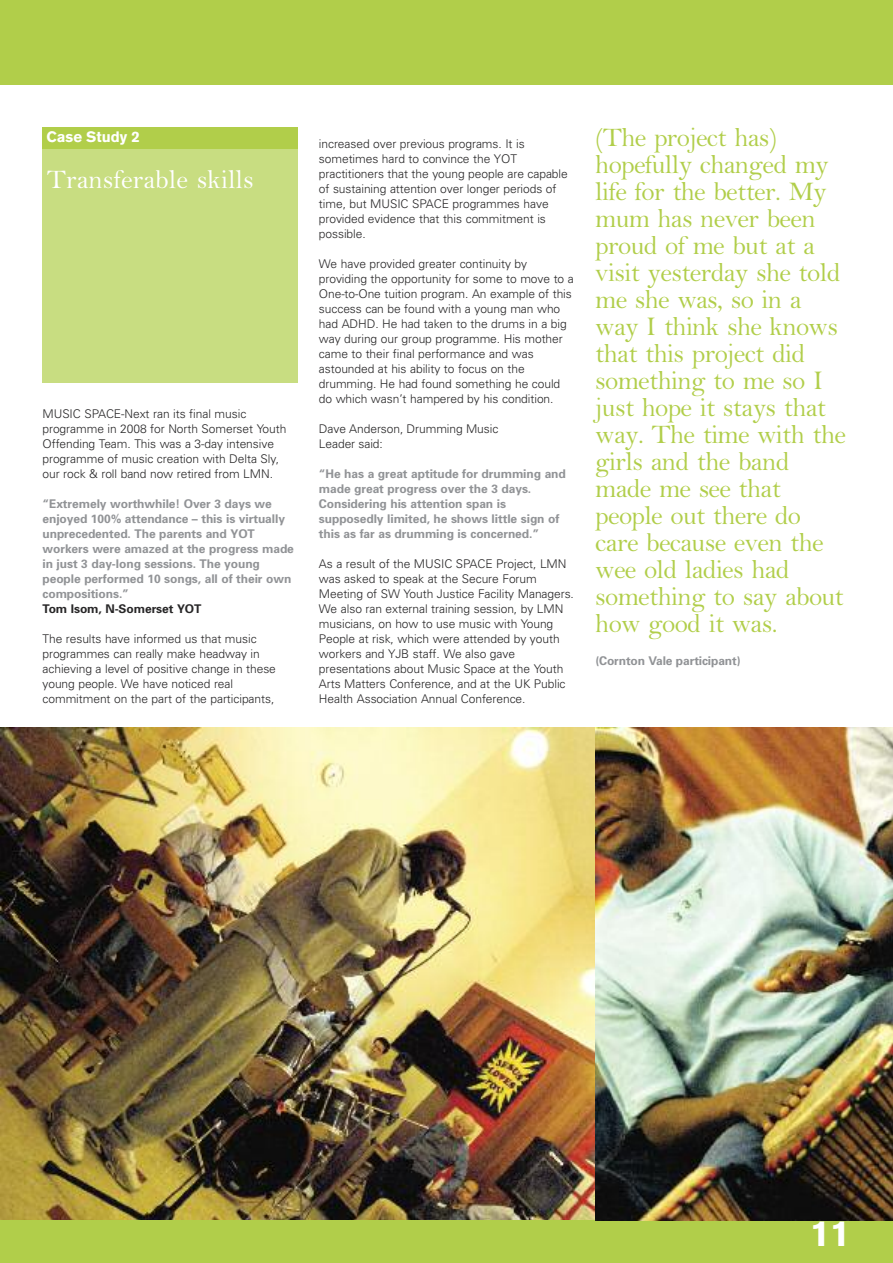
<style>
.page{position:relative;width:893px;height:1263px;background:#fff}
.page>*{position:absolute;margin:0;border:0;box-sizing:border-box;transform-origin:0 0}
.t1{font:700 36px "Akzidenz Grotesk BE";color:#fff}
.t2{font:27px/27px "M Bell";letter-spacing:-.025em;color:#b1ce4a}
.t3{font:27px "M Bell";color:#fff}
.t4{font:700 15px "Akzidenz Grotesk BE";color:#fff}
.t5{font:300 12px/15px "Univers";letter-spacing:-.005em;color:#272627}
.t6{font:700 12px/15px "Univers";letter-spacing:-.005em;color:#919396}
.t7{font:700 12px "Univers";letter-spacing:-.005em;color:#272627}
</style>
<div class="page">
<div style="left:0;top:0;width:893px;height:85px;background:#b1ce4a"></div>
<div style="left:43px;top:128px;width:255px;height:255px;background:#c8dd81"></div>
<div style="left:43px;top:128px;width:255px;height:21px;background:#b1ce4a"></div>
<img style="left:0;top:727px;width:893px;height:493px">
<div style="left:0;top:1220px;width:893px;height:43px;background:#b1ce4a"></div>
<p class="t4" style="left:47px;top:131px;width:95px">Case Study 2</p>
<h2 class="t3" style="left:47px;top:171px;width:209px">Transferable skills</h2>
<p class="t5" style="left:43px;top:407px;width:245px">MUSIC SPACE-Next ran its final music programme in 2008 for North Somerset Youth Offending Team. This was a 3-day intensive programme of music creation with Delta Sly, our rock &amp; roll band now retired from LMN.</p>
<p class="t6" style="left:43px;top:497px;width:253px">“Extremely worthwhile! Over 3 days we enjoyed 100% attendance – this is virtually unprecedented. The parents and YOT workers were amazed at the progress made in just 3 day-long sessions. The young people performed 10 songs, all of their own compositions.”</p>
<p class="t7" style="left:43px;top:604px;width:161px">Tom Isom, N-Somerset YOT</p>
<p class="t5" style="left:43px;top:632px;width:235px">The results have informed us that music programmes can really make headway in achieving a level of positive change in these young people. We have noticed real commitment on the part of the participants,</p>
<p class="t5" style="left:319px;top:137px;width:250px">increased over previous programs. It is sometimes hard to convince the YOT practitioners that the young people are capable of sustaining attention over longer periods of time, but MUSIC SPACE programmes have provided evidence that this commitment is possible.</p>
<p class="t5" style="left:319px;top:257px;width:256px">We have provided greater continuity by providing the opportunity for some to move to a One-to-One tuition program. An example of this success can be found with a young man who had ADHD. He had taken to the drums in a big way during our group programme. His mother came to their final performance and was astounded at his ability to focus on the drumming. He had found something he could do which wasn’t hampered by his condition.</p>
<p class="t5" style="left:319px;top:422px;width:181px">Dave Anderson, Drumming Music<br>Leader said:</p>
<p class="t6" style="left:319px;top:467px;width:248px">“He has a great aptitude for drumming and made great progress over the 3 days.<br>Considering his attention span is supposedly limited, he shows little sign of this as far as drumming is concerned.”</p>
<p class="t5" style="left:319px;top:557px;width:257px">As a result of the MUSIC SPACE Project, LMN was asked to speak at the Secure Forum Meeting of SW Youth Justice Facility Managers.<br>We also ran external training session, by LMN musicians, on how to use music with Young People at risk, which were attended by youth workers and YJB staff. We also gave presentations about Music Space at the Youth Arts Matters Conference, and at the UK Public Health Association Annual Conference.</p>
<p class="t2" style="left:595px;top:127px;width:252px">(The project has) hopefully changed my life for the better. My mum has never been proud of me but at a visit yesterday she told me she was, so in a way I think she knows that this project did something to me so I just hope it stays that way. The time with the girls and the band made me see that people out there do care because even the wee old ladies had something to say about how good it was.</p>
<p class="t6" style="left:595px;top:654px;width:147px">(Cornton Vale participant)</p>
<h1 class="t1" style="left:810px;top:1219px;width:42px">11</h1>
</div>
